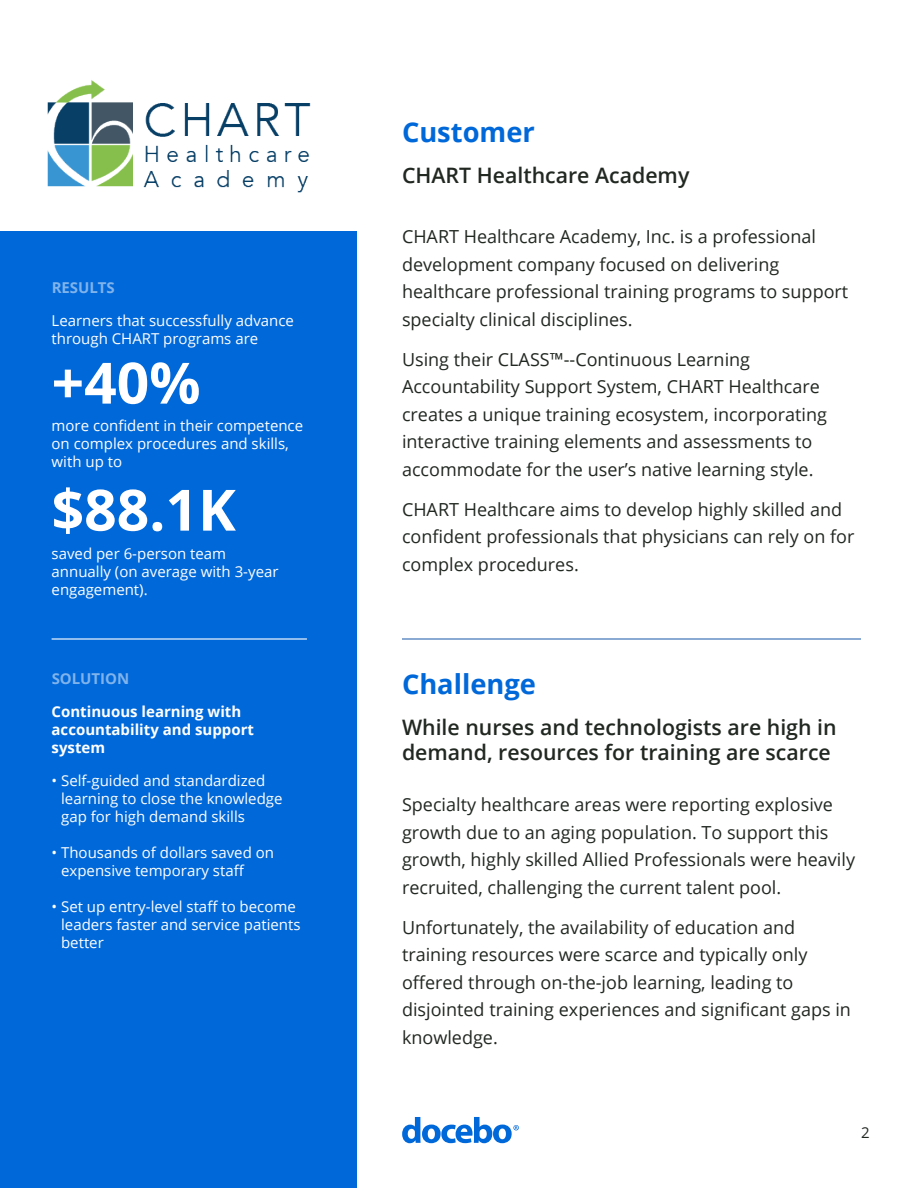
<style>
.page{position:relative;width:918px;height:1188px;background:#fff}
.page>*{position:absolute;margin:0;border:0;box-sizing:border-box;transform-origin:0 0}
.t1{font:700 57px "Open Sans";color:#fff}
.t2{font:700 27.3px "Open Sans";color:#0068d9}
.t3{font:600 21.3px/25.5px "Open Sans";color:#212721}
.t4{font:18px/27.6px "Open Sans";color:#212721}
.t5{font:15px/18px "Open Sans";color:#fff}
.t6{font:700 15px/18px "Open Sans";color:#fff}
.t7{font:15px "Open Sans";color:#212721}
</style>
<div class="page">
<div style="left:0;top:231px;width:357px;height:957px;background:#0068d9"></div>
<img style="left:47px;top:80px;width:264px;height:113px">
<hr style="left:52px;top:638px;width:255px;height:2px;background:#fff">
<hr style="left:402px;top:638px;width:459px;height:2px;background:#3068b2">
<svg style="left:402px;top:1117px;width:117px;height:26px"></svg>
<p class="t6" style="left:52px;top:279px;width:65px">RESULTS</p>
<p class="t5" style="left:52px;top:312px;width:244px">Learners that successfully advance through CHART programs are</p>
<p class="t1" style="left:52px;top:343px;width:150px">+40%</p>
<p class="t5" style="left:52px;top:417px;width:253px">more confident in their competence on complex procedures and skills, with up to</p>
<p class="t1" style="left:52px;top:470px;width:186px">$88.1K</p>
<p class="t5" style="left:52px;top:544px;width:228px">saved per 6-person team annually (on average with 3-year engagement).</p>
<p class="t6" style="left:52px;top:670px;width:79px">SOLUTION</p>
<p class="t6" style="left:52px;top:703px;width:204px">Continuous learning with accountability and support system</p>
<p class="t5" style="left:61px;top:772px;width:223px;text-indent:-10px">• Self-guided and standardized learning to close the knowledge gap for high demand skills</p>
<p class="t5" style="left:61px;top:844px;width:214px;text-indent:-10px">• Thousands of dollars saved on expensive temporary staff</p>
<p class="t5" style="left:61px;top:898px;width:241px;text-indent:-10px">• Set up entry-level staff to become leaders faster and service patients better</p>
<p class="t2" style="left:402px;top:113px;width:134px">Customer</p>
<p class="t3" style="left:402px;top:162px;width:289px">CHART Healthcare Academy</p>
<p class="t4" style="left:402px;top:222px;width:448px">CHART Healthcare Academy, Inc. is a professional development company focused on delivering healthcare professional training programs to support specialty clinical disciplines.</p>
<p class="t4" style="left:402px;top:345px;width:426px">Using their CLASS™--Continuous Learning Accountability Support System, CHART Healthcare creates a unique training ecosystem, incorporating interactive training elements and assessments to accommodate for the user’s native learning style.</p>
<p class="t4" style="left:402px;top:495px;width:454px">CHART Healthcare aims to develop highly skilled and confident professionals that physicians can rely on for complex procedures.</p>
<p class="t2" style="left:402px;top:665px;width:136px">Challenge</p>
<p class="t3" style="left:402px;top:714px;width:436px">While nurses and technologists are high in demand, resources for training are scarce</p>
<p class="t4" style="left:402px;top:790px;width:455px">Specialty healthcare areas were reporting explosive growth due to an aging population. To support this growth, highly skilled Allied Professionals were heavily recruited, challenging the current talent pool.</p>
<p class="t4" style="left:402px;top:913px;width:450px">Unfortunately, the availability of education and training resources were scarce and typically only offered through on-the-job learning, leading to disjointed training experiences and significant gaps in knowledge.</p>
<p class="t7" style="left:861px;top:1122px;width:10px">2</p>
</div>
